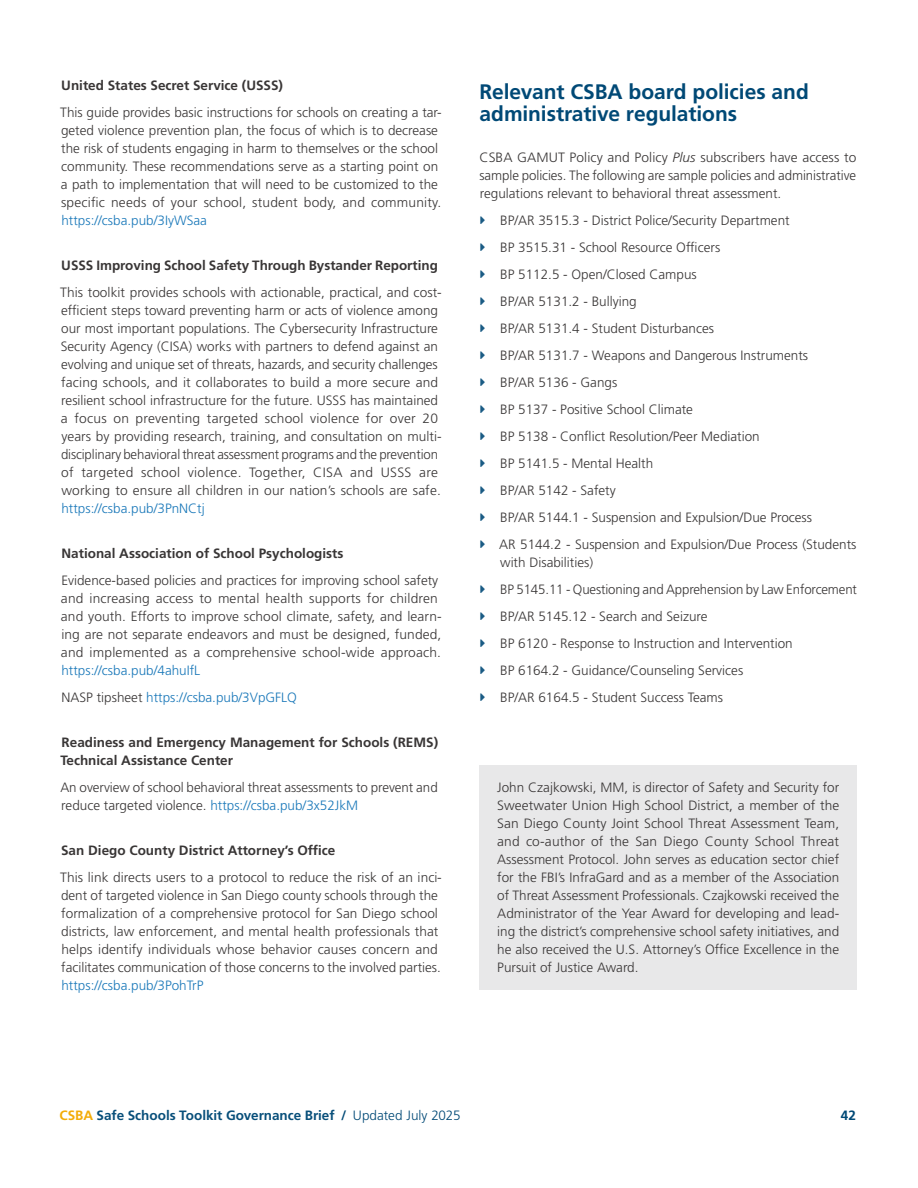
<style>
.page{position:relative;width:918px;height:1188px;background:#fff}
.page>*{position:absolute;margin:0;border:0;box-sizing:border-box;transform-origin:0 0}
.t1{font:700 21px/22.5px "Frutiger LT Std";letter-spacing:-.005em;color:#004976}
.t2{font:300 13.5px/18px "Frutiger LT Std";color:#393636}
.t3{font:700 13.5px/18px "Frutiger LT Std";color:#393636}
.t4{font:300 13.5px/27px "Frutiger LT Std";color:#1a78b9}
.t5{font:700 13.5px "Frutiger LT Std";color:#084f7a}
.t6{font:700 13.5px "Frutiger LT Std";color:#004976}
.s1{color:#393636}
.s2{color:#1a78b9}
.s3{font-style:italic}
.s4{color:#f3ac08}
.s5{color:#004976}
.s6{font-weight:300;color:#004976}
</style>
<div class="page">
<div style="left:479px;top:765px;width:378px;height:225px;background:#e8e8e9"></div>
<p class="t3" style="left:61px;top:76px;width:223px">United States Secret Service (USSS)</p>
<p class="t2" style="left:60px;top:104px;width:383px">This guide provides basic instructions for schools on creating a tar&shy;geted violence prevention plan, the focus of which is to decrease the risk of students engaging in harm to themselves or the school community. These recommendations serve as a starting point on a path to implementation that will need to be customized to the specific needs of your school, student body, and community.</p>
<p class="t4" style="left:61px;top:207px;width:147px">https://csba.pub/3IyWSaa</p>
<p class="t3" style="left:61px;top:256px;width:378px">USSS Improving School Safety Through Bystander Reporting</p>
<p class="t2" style="left:60px;top:284px;width:383px">This toolkit provides schools with actionable, practical, and cost&shy;efficient steps toward preventing harm or acts of violence among our most important populations. The Cybersecurity Infrastructure Security Agency (CISA) works with partners to defend against an evolving and unique set of threats, hazards, and security challenges facing schools, and it collaborates to build a more secure and resilient school infrastructure for the future. USSS has maintained a focus on preventing targeted school violence for over 20 years by providing research, training, and consultation on multi&shy;disciplinary behavioral threat assessment programs and the prevention of targeted school violence. Together, CISA and USSS are working to ensure all children in our nation’s schools are safe.</p>
<p class="t4" style="left:61px;top:495px;width:145px">https://csba.pub/3PnNCtj</p>
<p class="t3" style="left:62px;top:544px;width:284px">National Association of School Psychologists</p>
<p class="t2" style="left:61px;top:572px;width:382px">Evidence-based policies and practices for improving school safety and increasing access to mental health supports for children and youth. Efforts to improve school climate, safety, and learn&shy;ing are not separate endeavors and must be designed, funded, and implemented as a comprehensive school-wide approach.</p>
<p class="t4" style="left:61px;top:657px;width:237px">https://csba.pub/4ahuIfL<br><span class="s1">NASP tipsheet</span> https://csba.pub/3VpGFLQ</p>
<p class="t3" style="left:61px;top:733px;width:379px">Readiness and Emergency Management for Schools (REMS)<br>Technical Assistance Center</p>
<p class="t2" style="left:60px;top:779px;width:379px">An overview of school behavioral threat assessments to prevent and reduce targeted violence. <span class="s2">https://csba.pub/3x52JkM</span></p>
<p class="t3" style="left:61px;top:841px;width:276px">San Diego County District Attorney’s Office</p>
<p class="t2" style="left:60px;top:869px;width:383px">This link directs users to a protocol to reduce the risk of an inci&shy;dent of targeted violence in San Diego county schools through the formalization of a comprehensive protocol for San Diego school districts, law enforcement, and mental health professionals that helps identify individuals whose behavior causes concern and facilitates communication of those concerns to the involved parties.</p>
<p class="t4" style="left:61px;top:972px;width:144px">https://csba.pub/3PohTrP</p>
<h1 class="t1" style="left:480px;top:81px;width:331px">Relevant CSBA board policies and administrative regulations</h1>
<p class="t2" style="left:479px;top:149px;width:378px;text-align:justify">CSBA GAMUT Policy and Policy <span class="s3">Plus</span> subscribers have access to sample policies. The following are sample policies and administrative regulations relevant to behavioral threat assessment.</p>
<p class="t2" style="left:499px;top:207px;width:359px;line-height:27px">BP/AR 3515.3 - District Police/Security Department<br>BP 3515.31 - School Resource Officers<br>BP 5112.5 - Open/Closed Campus<br>BP/AR 5131.2 - Bullying<br>BP/AR 5131.4 - Student Disturbances<br>BP/AR 5131.7 - Weapons and Dangerous Instruments<br>BP/AR 5136 - Gangs<br>BP 5137 - Positive School Climate<br>BP 5138 - Conflict Resolution/Peer Mediation<br>BP 5141.5 - Mental Health<br>BP/AR 5142 - Safety<br>BP/AR 5144.1 - Suspension and Expulsion/Due Process<br>AR 5144.2 - Suspension and Expulsion/Due Process (Students</p>
<p class="t2" style="left:500px;top:549px;width:358px;line-height:27px">with Disabilities)<br>BP 5145.11 - Questioning and Apprehension by Law Enforcement BP/AR 5145.12 - Search and Seizure<br>BP 6120 - Response to Instruction and Intervention<br>BP 6164.2 - Guidance/Counseling Services<br>BP/AR 6164.5 - Student Success Teams</p>
<p class="t2" style="left:497px;top:779px;width:344px;text-align:justify">John Czajkowski, MM, is director of Safety and Security for Sweetwater Union High School District, a member of the San Diego County Joint School Threat Assessment Team, and co-author of the San Diego County School Threat Assessment Protocol. John serves as education sector chief for the FBI’s InfraGard and as a member of the Association of Threat Assessment Professionals. Czajkowski received the Administrator of the Year Award for developing and lead&shy;ing the district’s comprehensive school safety initiatives, and he also received the U.S. Attorney’s Office Excellence in the Pursuit of Justice Award.</p>
<p class="t5" style="left:59px;top:1108px;width:403px"><span class="s4">CSBA</span> Safe Schools Toolkit Governance Brief <span class="s5">/</span> <span class="s6">Updated July 2025</span></p>
<p class="t6" style="left:841px;top:1108px;width:17px">42</p>
</div>
